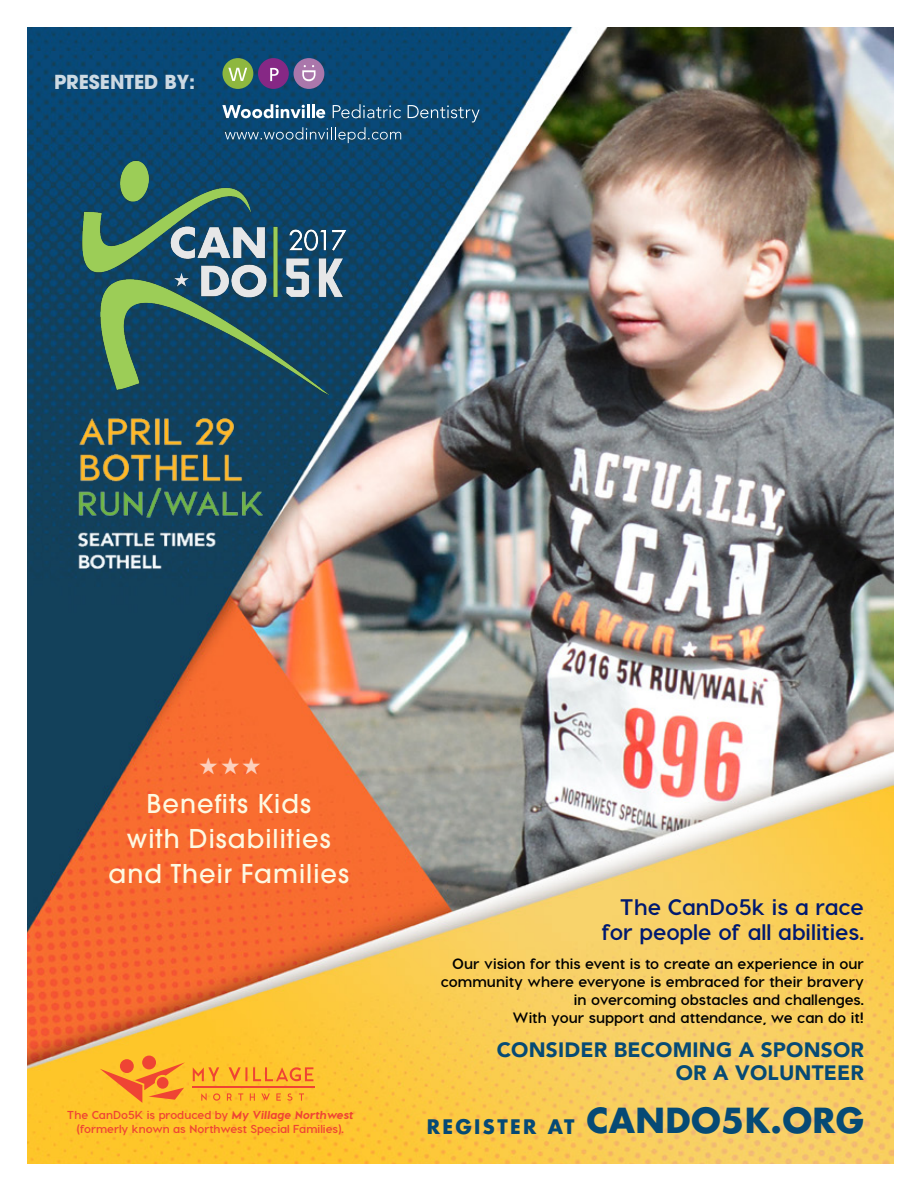
<style>
.page{position:relative;width:918px;height:1188px;background:#fff}
.page>*{position:absolute;margin:0;border:0;box-sizing:border-box;transform-origin:0 0}
.t1{font:700 33.6px "Futura";letter-spacing:.01em;color:#064a75}
.t2{font:500 25.65px/35.1px "Avant Garde";letter-spacing:.04em;color:#fdf9e1;text-align:center}
.t3{font:23.55px "Zapf Dingbats";color:#fff}
.t4{font:700 22.5px/25.5px "Visby CF";color:#001970;text-align:right}
.t5{font:900 20.85px/23.4px "Avenir";letter-spacing:.01em;color:#064a75;text-align:right}
.t6{font:700 19.2px "Avant Garde";color:#fff}
.t7{font:700 15px/18px "Visby CF";color:#000;text-align:right}
.t8{font:700 11.55px/13.8px "Visby CF";color:#ef4434;text-align:center}
.s1{font-weight:800;font-style:italic}
.s2{font-size:19.5px}
</style>
<div class="page">
<img style="left:27px;top:27px;width:866px;height:1137px">
<img style="left:27px;top:138px;width:324px;height:297px">
<img style="left:75px;top:400px;width:235px;height:254px">
<svg style="left:222px;top:104px;width:83px;height:14px"></svg>
<hr style="left:307px;top:104px;width:3px;height:14px;background:#fff">
<hr style="left:312px;top:104px;width:3px;height:14px;background:#fff">
<svg style="left:316px;top:109px;width:9px;height:9px"></svg>
<svg style="left:333px;top:104px;width:68px;height:14px"></svg>
<svg style="left:408px;top:105px;width:72px;height:17px"></svg>
<div style="left:222px;top:58px;width:31px;height:31px;background:#8eb73f;border-radius:50%"></div>
<div style="left:258px;top:58px;width:31px;height:31px;background:#862885;border-radius:50%"></div>
<div style="left:294px;top:58px;width:30px;height:31px;background:#aa77ab;border-radius:50%"></div>
<svg style="left:228px;top:68px;width:19px;height:13px"></svg>
<svg style="left:270px;top:68px;width:9px;height:13px"></svg>
<svg style="left:302px;top:65px;width:14px;height:16px"></svg>
<svg style="left:225px;top:127px;width:176px;height:16px;background:#2c5f83"></svg>
<svg style="left:229px;top:1067px;width:84px;height:14px"></svg>
<svg style="left:193px;top:1067px;width:26px;height:14px"></svg>
<svg style="left:201px;top:1093px;width:103px;height:8px"></svg>
<hr style="left:192px;top:1087px;width:123px;height:1px;background:#ef4434">
<svg style="left:120px;top:1059px;width:14px;height:14px"></svg>
<div style="left:142px;top:1056px;width:14px;height:13px;background:#ef4434;border-radius:50%"></div>
<svg style="left:100px;top:1062px;width:85px;height:41px;background:#f89a2c"></svg>
<p class="t6" style="left:54px;top:69px;width:143px">PRESENTED BY:</p>
<h3 class="t3" style="left:198px;top:755px;width:64px">★ ★ ★</h3>
<h2 class="t2" style="left:109px;top:787px;width:242px">Benefits Kids<br>with Disabilities and Their Families</h2>
<p class="t8" style="left:67px;top:1108px;width:288px">The CanDo5K is produced by <span class="s1">My Village Northwest </span>(formerly known as Northwest Special Families).</p>
<h3 class="t4" style="left:602px;top:894px;width:264px">The CanDo5k is a race for people of all abilities.</h3>
<p class="t7" style="left:441px;top:954px;width:425px">Our vision for this event is to create an experience in our community where everyone is embraced for their bravery in overcoming obstacles and challenges.<br>With your support and attendance, we can do it!</p>
<h3 class="t5" style="left:497px;top:1037px;width:369px">CONSIDER BECOMING A SPONSOR<br>OR A VOLUNTEER</h3>
<h1 class="t1" style="left:427px;top:1097px;width:439px"><span class="s2">REGISTER AT</span> CANDO5K.ORG</h1>
</div>
